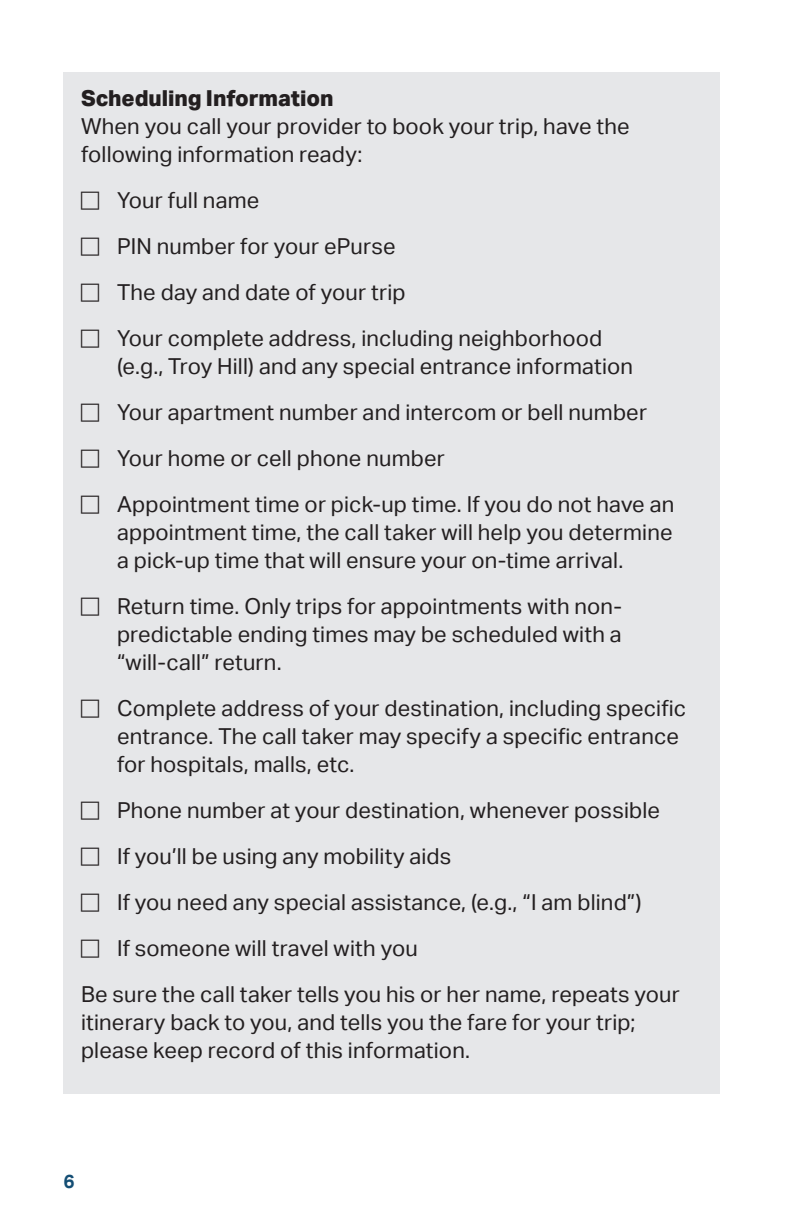
<style>
.page{position:relative;width:792px;height:1224px;background:#fff}
.page>*{position:absolute;margin:0;border:0;box-sizing:border-box;transform-origin:0 0}
.Body{font:22px/28px "Aktiv Grotesk";letter-spacing:.01em;color:#231f20}
.t1{font:800 22px "Aktiv Grotesk";letter-spacing:-.005em;color:#231f20}
.t2{font:700 19px "Aktiv Grotesk";color:#144e74}
</style>
<div class="page">
<div style="left:63px;top:72px;width:657px;height:1022px;background:#e6e7e9"></div>
<h3 class="t1" style="left:81px;top:85px;width:254px">Scheduling Information</h3>
<p class="Body" style="left:81px;top:112px;width:550px">When you call your provider to book your trip, have the following information ready:</p>
<p class="Body" style="left:117px;top:186px;width:144px">Your full name</p>
<p class="Body" style="left:117px;top:232px;width:280px">PIN number for your ePurse</p>
<p class="Body" style="left:117px;top:278px;width:290px">The day and date of your trip</p>
<p class="Body" style="left:117px;top:324px;width:518px">Your complete address, including neighborhood (e.g., Troy Hill) and any special entrance information</p>
<p class="Body" style="left:117px;top:398px;width:532px">Your apartment number and intercom or bell number</p>
<p class="Body" style="left:117px;top:444px;width:329px">Your home or cell phone number</p>
<p class="Body" style="left:117px;top:490px;width:559px;text-align:justify">Appointment time or pick-up time. If you do not have an appointment time, the call taker will help you determine a pick-up time that will ensure your on-time arrival.</p>
<p class="Body" style="left:117px;top:592px;width:506px;text-align:justify">Return time. Only trips for appointments with non&shy;predictable ending times may be scheduled with a “will-call” return.</p>
<p class="Body" style="left:117px;top:694px;width:571px">Complete address of your destination, including specific entrance. The call taker may specify a specific entrance for hospitals, malls, etc.</p>
<p class="Body" style="left:117px;top:796px;width:545px">Phone number at your destination, whenever possible</p>
<p class="Body" style="left:117px;top:842px;width:336px">If you’ll be using any mobility aids</p>
<p class="Body" style="left:117px;top:888px;width:526px">If you need any special assistance, (e.g., “I am blind”)</p>
<p class="Body" style="left:117px;top:934px;width:302px">If someone will travel with you</p>
<p class="Body" style="left:81px;top:980px;width:600px">Be sure the call taker tells you his or her name, repeats your itinerary back to you, and tells you the fare for your trip; please keep record of this information.</p>
<p class="t2" style="left:64px;top:1170px;width:13px">6</p>
</div>
